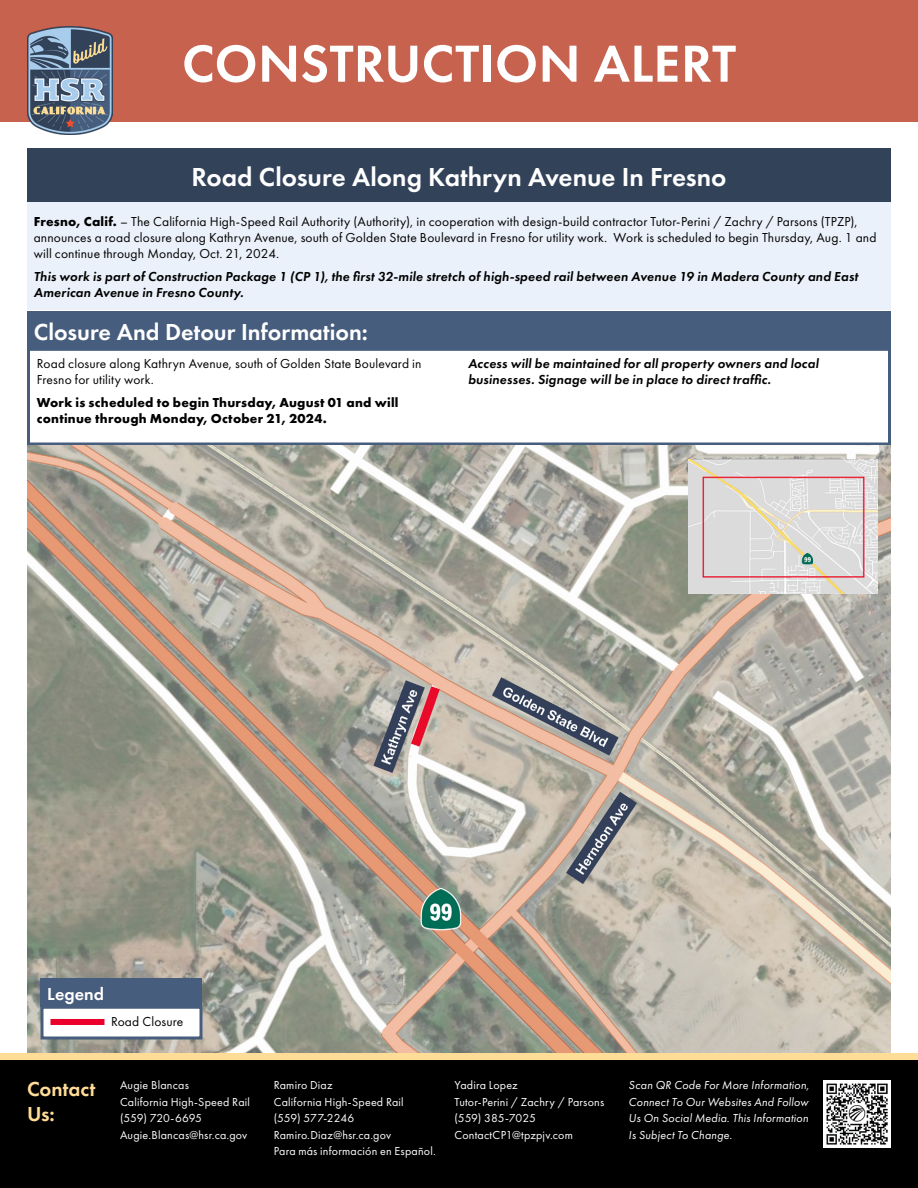
<style>
.page{position:relative;width:918px;height:1188px;background:#fff}
.page>*{position:absolute;margin:0;border:0;box-sizing:border-box;transform-origin:0 0}
.H1_construction_alert_header{font:600 54px "Futura PT";letter-spacing:.005em;color:#fff}
.H2_location{font:600 27px "Futura PT";color:#fff}
.H3_information{font:600 24px "Futura PT";color:#fff}
.H4_Contact{font:600 21px/25.2px "Futura PT";color:#ffdd96}
.Legend{font:600 18px "Futura PT";color:#fff}
.Paragraph{font:13.5px/16.2px "Futura PT";letter-spacing:.01em;color:#000}
.Paragraph_Italic{font:italic 600 13.5px/16.2px "Futura PT";letter-spacing:.015em;color:#000}
.Paragraph_Bold{font:700 13.5px/16.2px "Futura PT";letter-spacing:.015em;color:#000}
.Paragraph_List{font:13.5px "Futura PT";letter-spacing:.01em;color:#000}
.Contact_Name{font:12px "Futura PT";letter-spacing:.015em;color:#fff}
.Contact_info{font:italic 12px/16.5px "Futura PT";letter-spacing:.015em;color:#fff;text-align:justify}
.Contact_Name-2{font:12px "Futura PT";letter-spacing:-.01em;color:#fff}
.s1{font-weight:700}
</style>
<div class="page">
<div style="left:0;top:0;width:918px;height:122px;background:#c7624e"></div>
<img style="left:27px;top:27px;width:85px;height:108px">
<div style="left:27px;top:148px;width:864px;height:54px;background:#324259"></div>
<div style="left:27px;top:202px;width:864px;height:108px;background:#ebf1fa"></div>
<div style="left:27px;top:311px;width:864px;height:40px;background:#475d7d"></div>
<div style="left:27px;top:348px;width:864px;height:98px;border:3px solid #475d7d"></div>
<img style="left:27px;top:446px;width:864px;height:607px">
<img style="left:688px;top:459px;width:190px;height:135px">
<div style="left:42px;top:1007px;width:159px;height:31px;background:#fff"></div>
<div style="left:40px;top:1006px;width:162px;height:34px;border:3px solid #475d7d"></div>
<div style="left:50px;top:1019px;width:54px;height:6px;background:#ea002a"></div>
<div style="left:40px;top:979px;width:162px;height:28px;background:#475d7d"></div>
<div style="left:0;top:1053px;width:918px;height:135px;background:#000"></div>
<div style="left:0;top:1053px;width:918px;height:7px;background:#ffdd96"></div>
<svg style="left:824px;top:1080px;width:67px;height:68px"></svg>
<img style="left:827px;top:1083px;width:61px;height:61px">
<h1 class="H1_construction_alert_header" style="left:182px;top:30px;width:556px">CONSTRUCTION ALERT</h1>
<h2 class="H2_location" style="left:191px;top:160px;width:537px">Road Closure Along Kathryn Avenue In Fresno</h2>
<p class="Paragraph" style="left:34px;top:213px;width:844px"><span class="s1">Fresno, Calif.</span> – The California High-Speed Rail Authority (Authority), in cooperation with design-build contractor Tutor-Perini / Zachry / Parsons (TPZP), announces a road closure along Kathryn Avenue, south of Golden State Boulevard in Fresno for utility work. Work is scheduled to begin Thursday, Aug. 1 and will continue through Monday, Oct. 21, 2024.</p>
<p class="Paragraph_Italic" style="left:34px;top:268px;width:826px">This work is part of Construction Package 1 (CP 1), the first 32-mile stretch of high-speed rail between Avenue 19 in Madera County and East<br>American Avenue in Fresno County.</p>
<h3 class="H3_information" style="left:34px;top:317px;width:336px">Closure And Detour Information:</h3>
<p class="Paragraph" style="left:37px;top:355px;width:386px">Road closure along Kathryn Avenue, south of Golden State Boulevard in<br>Fresno for utility work.</p>
<p class="Paragraph_Bold" style="left:37px;top:394px;width:363px">Work is scheduled to begin Thursday, August 01 and will continue through Monday, October 21, 2024.</p>
<p class="Paragraph_Italic" style="left:468px;top:355px;width:352px">Access will be maintained for all property owners and local businesses. Signage will be in place to direct traffic.</p>
<p class="Legend" style="left:47px;top:982px;width:58px">Legend</p>
<p class="Paragraph_List" style="left:111px;top:1013px;width:74px">Road Closure</p>
<h4 class="H4_Contact" style="left:27px;top:1076px;width:70px">Contact<br>Us:</h4>
<p class="Contact_Name" style="left:120px;top:1078px;width:70px">Augie Blancas</p>
<p class="Contact_Name" style="left:120px;top:1095px;width:132px">California High-Speed Rail</p>
<p class="Contact_Name-2" style="left:120px;top:1111px;width:84px">(559) 720-6695</p>
<p class="Contact_Name" style="left:120px;top:1128px;width:129px">Augie.Blancas@hsr.ca.gov</p>
<p class="Contact_Name" style="left:274px;top:1078px;width:60px">Ramiro Diaz</p>
<p class="Contact_Name" style="left:274px;top:1095px;width:132px">California High-Speed Rail</p>
<p class="Contact_Name" style="left:274px;top:1111px;width:82px">(559) 577-2246</p>
<p class="Contact_Name" style="left:274px;top:1128px;width:119px">Ramiro.Diaz@hsr.ca.gov</p>
<p class="Contact_Name" style="left:274px;top:1144px;width:163px">Para más información en Español.</p>
<p class="Contact_Name" style="left:455px;top:1078px;width:65px">Yadira Lopez</p>
<p class="Contact_Name" style="left:455px;top:1095px;width:151px">Tutor-Perini / Zachry / Parsons</p>
<p class="Contact_Name" style="left:455px;top:1111px;width:83px">(559) 385-7025</p>
<p class="Contact_Name" style="left:455px;top:1128px;width:120px">ContactCP1@tpzpjv.com</p>
<p class="Contact_info" style="left:629px;top:1077px;width:182px">Scan QR Code For More Information, Connect To Our Websites And Follow Us On Social Media. This Information Is Subject To Change.</p>
</div>
